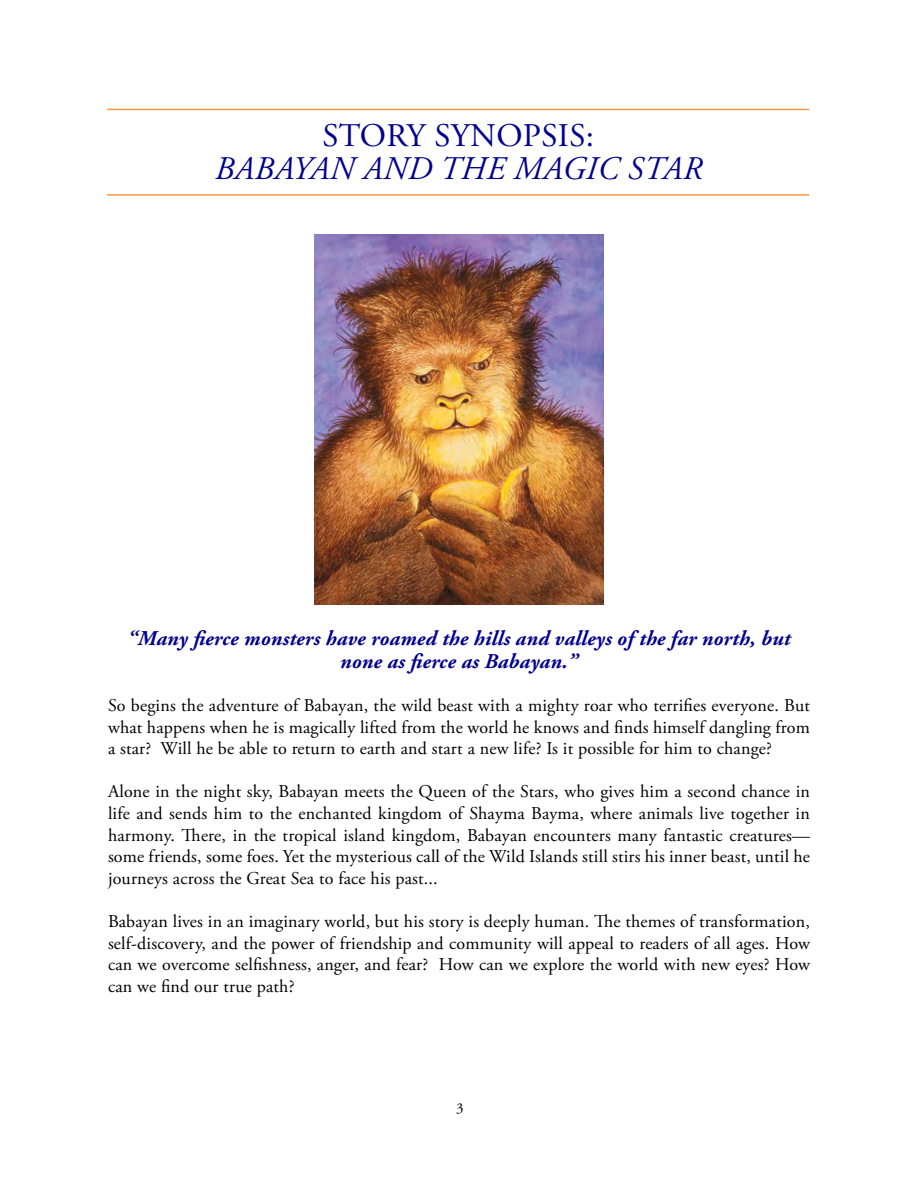
<style>
.page{position:relative;width:918px;height:1188px;background:#fff}
.page>*{position:absolute;margin:0;border:0;box-sizing:border-box;transform-origin:0 0}
.t1{font:italic 33px "Adobe Garamond Pro";letter-spacing:.01em;color:#000090}
.t2{font:33px "Adobe Garamond Pro";letter-spacing:.01em;color:#000090}
.t3{font:italic 700 21px/22.5px "Adobe Garamond Pro";letter-spacing:.01em;color:#000090;text-align:center}
.t4{font:18px/21.6px "Adobe Garamond Pro";letter-spacing:.01em;color:#000;text-align:justify}
.t5{font:15px "Adobe Garamond Pro";color:#000}
</style>
<div class="page">
<hr style="left:107px;top:109px;width:702px;height:1px;background:#f79646">
<hr style="left:107px;top:194px;width:702px;height:2px;background:#f79646">
<img style="left:315px;top:234px;width:288px;height:371px">
<h1 class="t2" style="left:322px;top:116px;width:273px">STORY SYNOPSIS:</h1>
<h1 class="t1" style="left:215px;top:149px;width:488px">BABAYAN AND THE MAGIC STAR</h1>
<p class="t3" style="left:128px;top:628px;width:664px">“Many fierce monsters have roamed the hills and valleys of the far north, but none as fierce as Babayan.”</p>
<p class="t4" style="left:108px;top:695px;width:704px">So begins the adventure of Babayan, the wild beast with a mighty roar who terrifies everyone. But what happens when he is magically lifted from the world he knows and finds himself dangling from a star? Will he be able to return to earth and start a new life? Is it possible for him to change?</p>
<p class="t4" style="left:108px;top:781px;width:704px">Alone in the night sky, Babayan meets the Queen of the Stars, who gives him a second chance in life and sends him to the enchanted kingdom of Shayma Bayma, where animals live together in harmony. There, in the tropical island kingdom, Babayan encounters many fantastic creatures— some friends, some foes. Yet the mysterious call of the Wild Islands still stirs his inner beast, until he journeys across the Great Sea to face his past...</p>
<p class="t4" style="left:108px;top:911px;width:704px">Babayan lives in an imaginary world, but his story is deeply human. The themes of transformation, self-discovery, and the power of friendship and community will appeal to readers of all ages. How can we overcome selfishness, anger, and fear? How can we explore the world with new eyes? How can we find our true path?</p>
<p class="t5" style="left:456px;top:1100px;width:9px">3</p>
</div>
